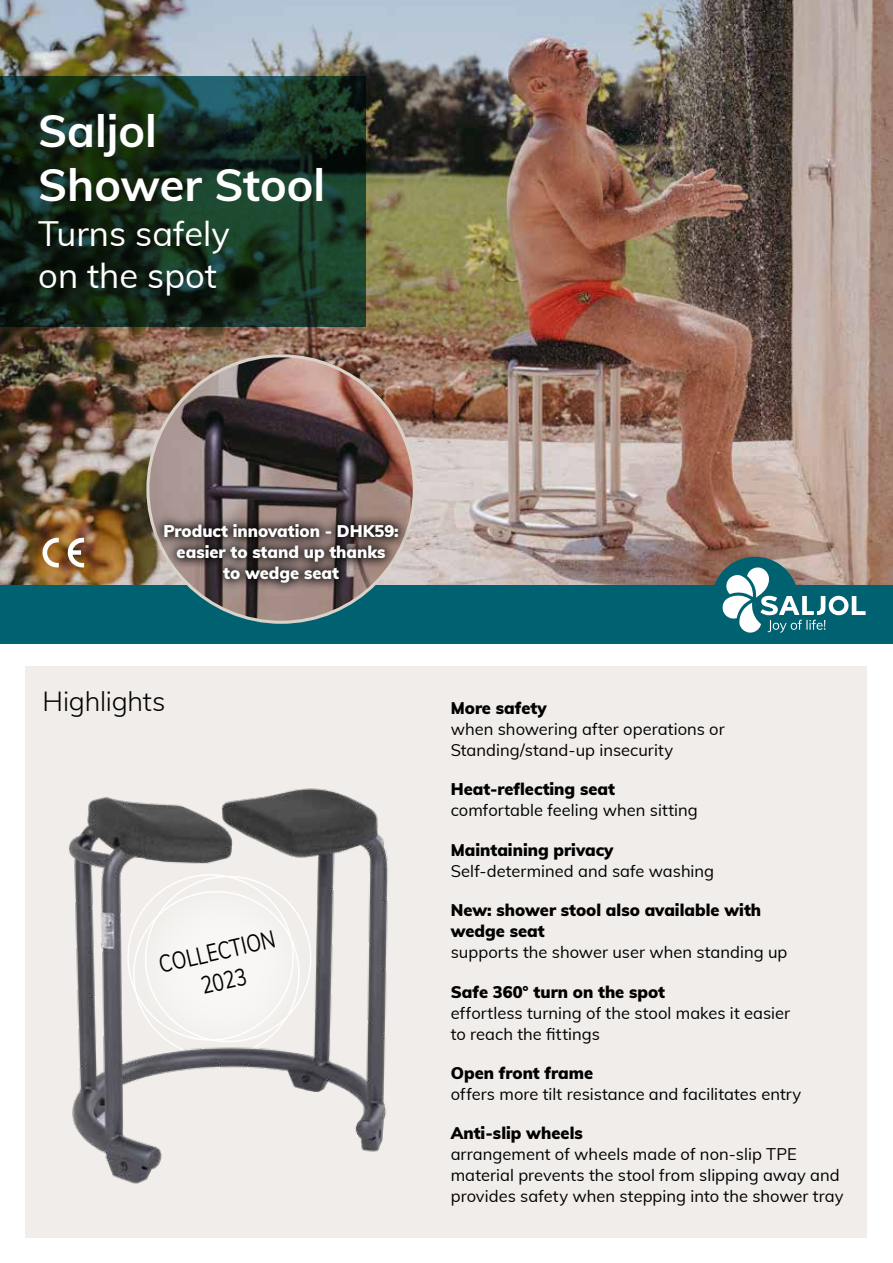
<style>
.page{position:relative;width:893px;height:1263px;background:#fff}
.page>*{position:absolute;margin:0;border:0;box-sizing:border-box;transform-origin:0 0}
.t1{font:700 45px/54px "Muli";color:#fff}
.t2{font:34.5px/42px "Muli";color:#fff}
.t3{font:300 27px "Muli";letter-spacing:-.01em;color:#000}
.t4{font:24px/30px "Muli";color:#000;text-align:center;scale:.8 1}
.t5{font:16.5px/21px "Muli";color:#000}
.t6{font:900 16.5px/21px "Muli";color:#000}
.t7{font:900 16.5px/21px "Muli";color:#fff;text-align:center}
</style>
<div class="page">
<img style="left:0;top:0;width:893px;height:586px">
<div style="left:26px;top:665px;width:841px;height:572px;background:#f0edea"></div>
<svg style="left:0;top:77px;width:366px;height:250px;background:#152f21"></svg>
<img style="left:69px;top:788px;width:319px;height:396px">
<svg style="left:42px;top:538px;width:17px;height:30px"></svg>
<svg style="left:67px;top:538px;width:17px;height:30px"></svg>
<div style="left:0;top:586px;width:893px;height:58px;background:#006170"></div>
<div style="left:712px;top:557px;width:87px;height:87px;background:#006170;border-radius:50%"></div>
<svg style="left:722px;top:567px;width:144px;height:66px"></svg>
<img style="left:148px;top:356px;width:266px;height:266px;border-radius:133px">
<svg style="left:153px;top:513px;width:256px;height:81px;background:#685e5b"></svg>
<h1 class="t1" style="left:38px;top:102px;width:289px">Saljol<br>Shower Stool</h1>
<h2 class="t2" style="left:38px;top:211px;width:193px">Turns safely on the spot</h2>
<p class="t7" style="left:163px;top:520px;width:237px">Product innovation - DHK59: easier to stand up thanks<br>to wedge seat</p>
<h3 class="t3" style="left:43px;top:682px;width:125px">Highlights</h3>
<h3 class="t4" style="left:156px;top:949px;width:150px;rotate:-13deg">COLLECTION<br>2023</h3>
<p class="t6" style="left:451px;top:697px;width:97px">More safety</p>
<p class="t5" style="left:451px;top:718px;width:275px">when showering after operations or<br>Standing/stand-up insecurity</p>
<p class="t6" style="left:451px;top:778px;width:166px">Heat-reflecting seat</p>
<p class="t5" style="left:451px;top:799px;width:249px">comfortable feeling when sitting</p>
<p class="t6" style="left:451px;top:838px;width:164px">Maintaining privacy</p>
<p class="t5" style="left:451px;top:859px;width:265px">Self-determined and safe washing</p>
<p class="t6" style="left:451px;top:899px;width:312px">New: shower stool also available with wedge seat</p>
<p class="t5" style="left:451px;top:941px;width:338px">supports the shower user when standing up</p>
<p class="t6" style="left:451px;top:980px;width:216px">Safe 360° turn on the spot</p>
<p class="t5" style="left:451px;top:1001px;width:341px">effortless turning of the stool makes it easier to reach the fittings</p>
<p class="t6" style="left:451px;top:1062px;width:144px">Open front frame</p>
<p class="t5" style="left:451px;top:1083px;width:352px">offers more tilt resistance and facilitates entry</p>
<p class="t6" style="left:451px;top:1122px;width:134px">Anti-slip wheels</p>
<p class="t5" style="left:451px;top:1143px;width:394px">arrangement of wheels made of non-slip TPE material prevents the stool from slipping away and provides safety when stepping into the shower tray</p>
</div>
